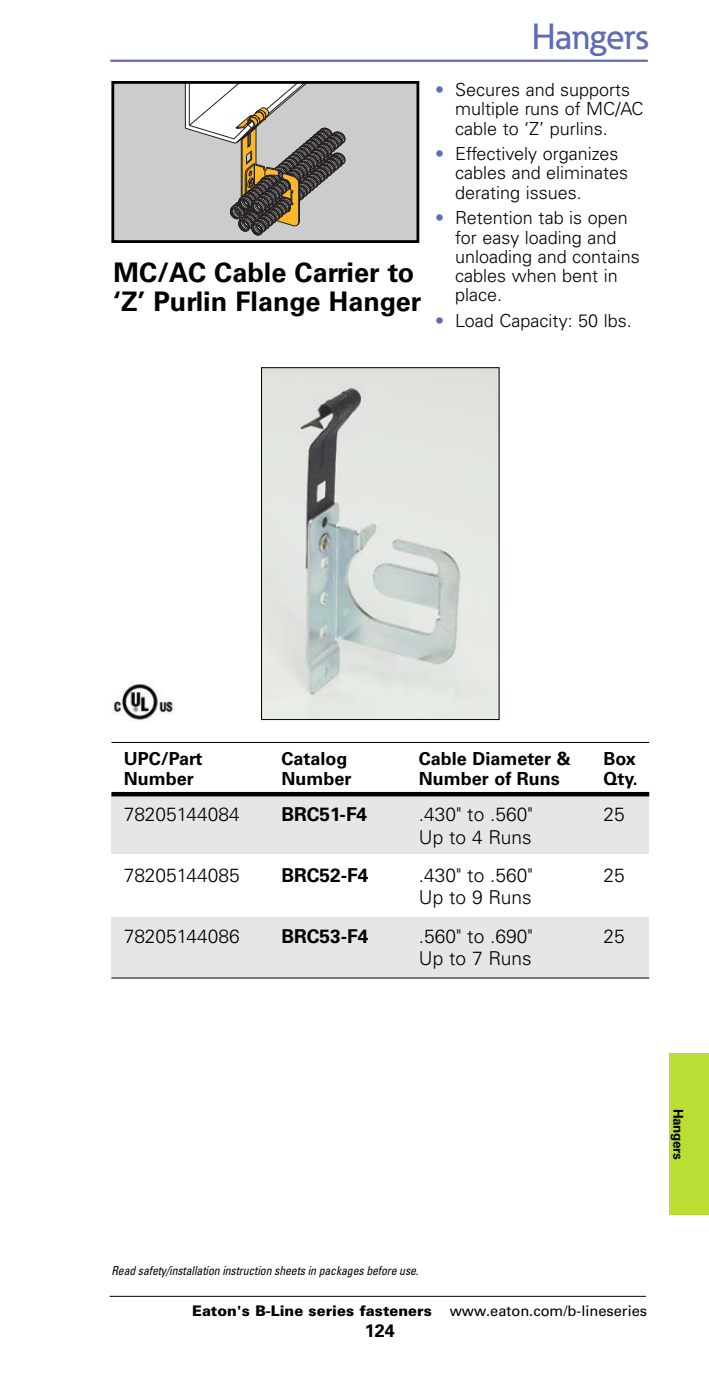
<style>
.page{position:relative;width:709px;height:1377px;background:#fff}
.page>*{position:absolute;margin:0;border:0;box-sizing:border-box;transform-origin:0 0}
.t1{font:500 36px "Eaton";color:#5f6cb2}
.t2{font:700 27px/29.2px "Univers LT Std";color:#000}
.t3{font:300 19.12px "Univers LT Std";color:#000}
.t4{font:700 19.12px "Univers LT Std";color:#000}
.t5{font:300 18px/19.1px "Univers LT Std";color:#000}
.t6{font:700 18px "Univers LT Std";color:#000}
.t7{font:900 14.62px "Univers LT Std";color:#000}
.t8{font:700 13.5px "Univers LT Std";letter-spacing:-.03em;color:#000}
.t9{font:italic condensed 12.38px "Univers LT Std";letter-spacing:-.01em;color:#000;scale:.95 1}
.s1{color:#5f6cb2}
.s2{font-weight:400}
</style>
<div class="page">
<div style="left:669px;top:1053px;width:40px;height:162px;background:#bbde34"></div>
<hr style="left:110px;top:60px;width:538px;height:2px;background:#5f6cb2">
<hr style="left:110px;top:1296px;width:536px;height:1px;background:#000">
<div style="left:113px;top:82px;width:305px;height:160px;background:#ccc"></div>
<svg style="left:185px;top:85px;width:160px;height:150px"></svg>
<div style="left:111px;top:81px;width:308px;height:162px;border:3px solid #000"></div>
<img style="left:263px;top:369px;width:234px;height:349px">
<div style="left:261px;top:367px;width:238px;height:353px;border:1px solid #000"></div>
<div style="left:111px;top:795px;width:538px;height:59px;background:#e6e6e6"></div>
<div style="left:111px;top:917px;width:538px;height:61px;background:#e6e6e6"></div>
<hr style="left:111px;top:792px;width:538px;height:4px;background:#000">
<hr style="left:111px;top:742px;width:538px;height:1px;background:#000">
<hr style="left:111px;top:978px;width:538px;height:1px;background:#000">
<img style="left:111px;top:682px;width:63px;height:39px">
<h2 class="t2" style="left:114px;top:260px;width:309px">MC/AC Cable Carrier to ‘Z’ Purlin Flange Hanger</h2>
<h1 class="t1" style="left:532px;top:23px;width:118px">Hangers</h1>
<p class="t5" style="left:455px;top:82px;width:190px;text-indent:-20px"><span class="s1">•</span> Secures and supports multiple runs of MC/AC cable to ‘Z’ purlins.</p>
<p class="t5" style="left:455px;top:146px;width:175px;text-indent:-20px"><span class="s1">•</span> Effectively organizes cables and eliminates derating issues.</p>
<p class="t5" style="left:455px;top:210px;width:186px;text-indent:-20px"><span class="s1">•</span> Retention tab is open for easy loading and unloading and contains cables when bent in place.</p>
<p class="t5" style="left:435px;top:313px;width:198px"><span class="s1">•</span> Load Capacity: 50 lbs.</p>
<p class="t6" style="left:124px;top:752px;width:80px">UPC/Part</p>
<p class="t6" style="left:281px;top:752px;width:68px">Catalog</p>
<p class="t6" style="left:419px;top:752px;width:153px">Cable Diameter &amp;</p>
<p class="t6" style="left:603px;top:752px;width:34px">Box</p>
<p class="t6" style="left:124px;top:772px;width:72px">Number</p>
<p class="t6" style="left:281px;top:772px;width:72px">Number</p>
<p class="t6" style="left:419px;top:772px;width:143px">Number of Runs</p>
<p class="t6" style="left:603px;top:772px;width:36px">Qty.</p>
<p class="t3" style="left:124px;top:807px;width:118px">78205144084</p>
<p class="t4" style="left:281px;top:807px;width:87px">BRC51-F4</p>
<p class="t3" style="left:419px;top:807px;width:115px">.430" to .560"</p>
<p class="t3" style="left:603px;top:807px;width:23px">25</p>
<p class="t3" style="left:419px;top:830px;width:114px">Up to 4 Runs</p>
<p class="t3" style="left:124px;top:868px;width:118px">78205144085</p>
<p class="t4" style="left:281px;top:868px;width:88px">BRC52-F4</p>
<p class="t3" style="left:419px;top:868px;width:115px">.430" to .560"</p>
<p class="t3" style="left:603px;top:868px;width:23px">25</p>
<p class="t3" style="left:419px;top:890px;width:114px">Up to 9 Runs</p>
<p class="t3" style="left:124px;top:929px;width:118px">78205144086</p>
<p class="t4" style="left:281px;top:929px;width:88px">BRC53-F4</p>
<p class="t3" style="left:419px;top:929px;width:115px">.560" to .690"</p>
<p class="t3" style="left:603px;top:929px;width:23px">25</p>
<p class="t3" style="left:419px;top:951px;width:114px">Up to 7 Runs</p>
<p class="t8" style="left:683px;top:1109px;width:52px;rotate:90deg">Hangers</p>
<p class="t9" style="left:111px;top:1266px;width:325px">Read safety/installation instruction sheets in packages before use.</p>
<p class="t7" style="left:192px;top:1305px;width:456px">Eaton's B-Line series fasteners <span class="s2">www.eaton.com/b-lineseries</span></p>
<p class="t6" style="left:365px;top:1324px;width:32px">124</p>
</div>
